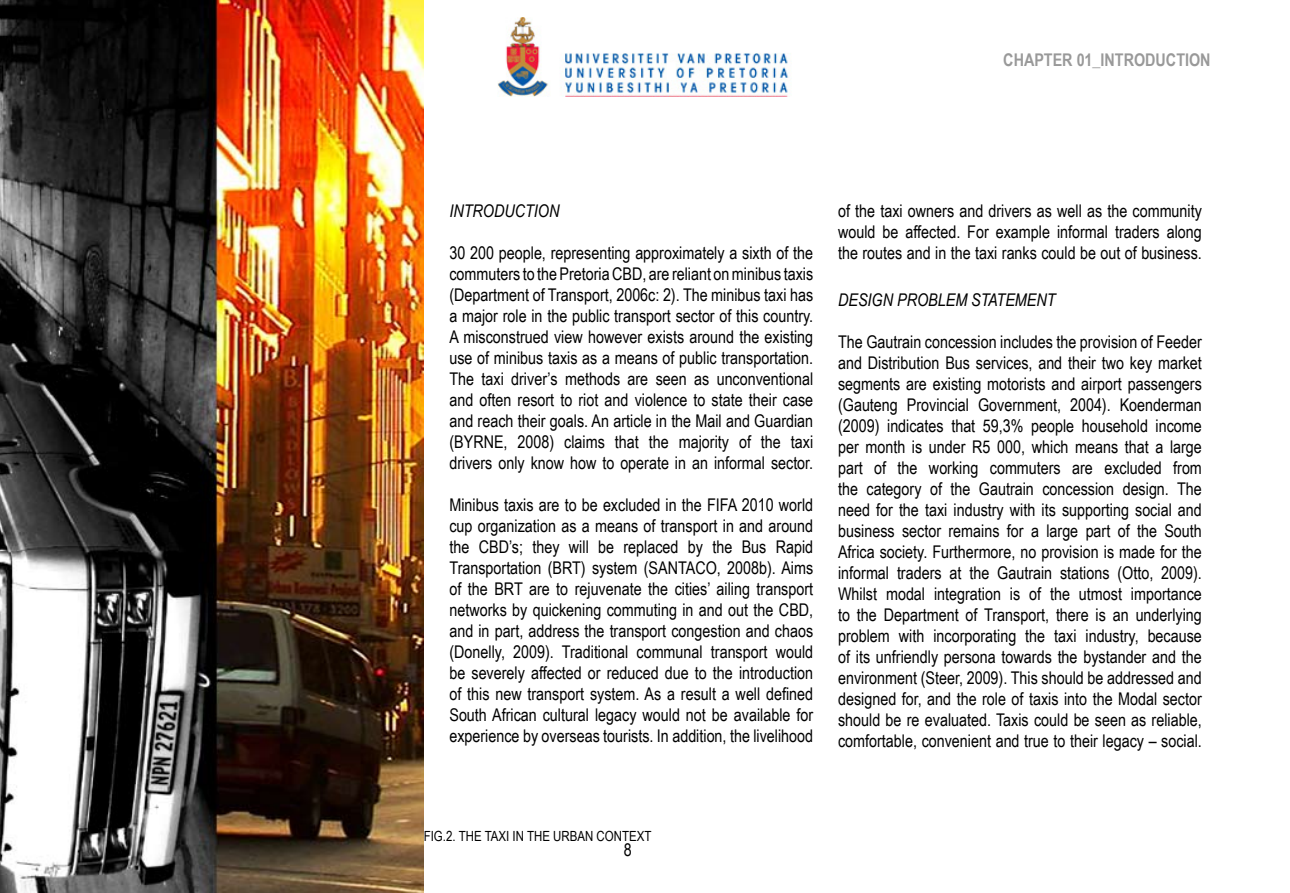
<style>
.page{position:relative;width:1290px;height:893px;background:#fff}
.page>*{position:absolute;margin:0;border:0;box-sizing:border-box;transform-origin:0 0}
.t1{font:17.5px/21px "Arial Narrow";color:#000;text-align:justify}
.t2{font:italic 17.5px "Arial Narrow";color:#000}
.t3{font:700 17.5px "Arial Narrow";color:#999}
.t4{font:14px "Arial Narrow";color:#000}
</style>
<div class="page">
<img style="left:0;top:0;width:423px;height:893px">
<img style="left:497px;top:17px;width:292px;height:79px">
<p class="t3" style="left:1003px;top:47px;width:209px">CHAPTER 01_INTRODUCTION</p>
<p class="t2" style="left:449px;top:199px;width:112px">INTRODUCTION</p>
<p class="t1" style="left:449px;top:242px;width:365px">30 200 people, representing approximately a sixth of the commuters to the Pretoria CBD, are reliant on minibus taxis (Department of Transport, 2006c: 2). The minibus taxi has a major role in the public transport sector of this country.<br>A misconstrued view however exists around the existing use of minibus taxis as a means of public transportation.<br>The taxi driver’s methods are seen as unconventional and often resort to riot and violence to state their case and reach their goals. An article in the Mail and Guardian (BYRNE, 2008) claims that the majority of the taxi drivers only know how to operate in an informal sector.</p>
<p class="t1" style="left:449px;top:494px;width:365px">Minibus taxis are to be excluded in the FIFA 2010 world cup organization as a means of transport in and around the CBD’s; they will be replaced by the Bus Rapid Transportation (BRT) system (SANTACO, 2008b). Aims of the BRT are to rejuvenate the cities’ ailing transport networks by quickening commuting in and out the CBD, and in part, address the transport congestion and chaos (Donelly, 2009). Traditional communal transport would be severely affected or reduced due to the introduction of this new transport system. As a result a well defined South African cultural legacy would not be available for experience by overseas tourists. In addition, the livelihood</p>
<p class="t1" style="left:838px;top:200px;width:365px">of the taxi owners and drivers as well as the community would be affected. For example informal traders along the routes and in the taxi ranks could be out of business.</p>
<p class="t2" style="left:838px;top:287px;width:219px">DESIGN PROBLEM STATEMENT</p>
<p class="t1" style="left:838px;top:330px;width:365px">The Gautrain concession includes the provision of Feeder and Distribution Bus services, and their two key market segments are existing motorists and airport passengers (Gauteng Provincial Government, 2004). Koenderman (2009) indicates that 59,3% people household income per month is under R5 000, which means that a large part of the working commuters are excluded from the category of the Gautrain concession design. The need for the taxi industry with its supporting social and business sector remains for a large part of the South Africa society. Furthermore, no provision is made for the informal traders at the Gautrain stations (Otto, 2009).<br>Whilst modal integration is of the utmost importance to the Department of Transport, there is an underlying problem with incorporating the taxi industry, because of its unfriendly persona towards the bystander and the environment (Steer, 2009). This should be addressed and designed for, and the role of taxis into the Modal sector should be re evaluated. Taxis could be seen as reliable, comfortable, convenient and true to their legacy – social.</p>
<p class="t4" style="left:424px;top:825px;width:229px">FIG.2. THE TAXI IN THE URBAN CONTEXT</p>
<p class="t1" style="left:624px;top:839px;width:9px">8</p>
</div>
